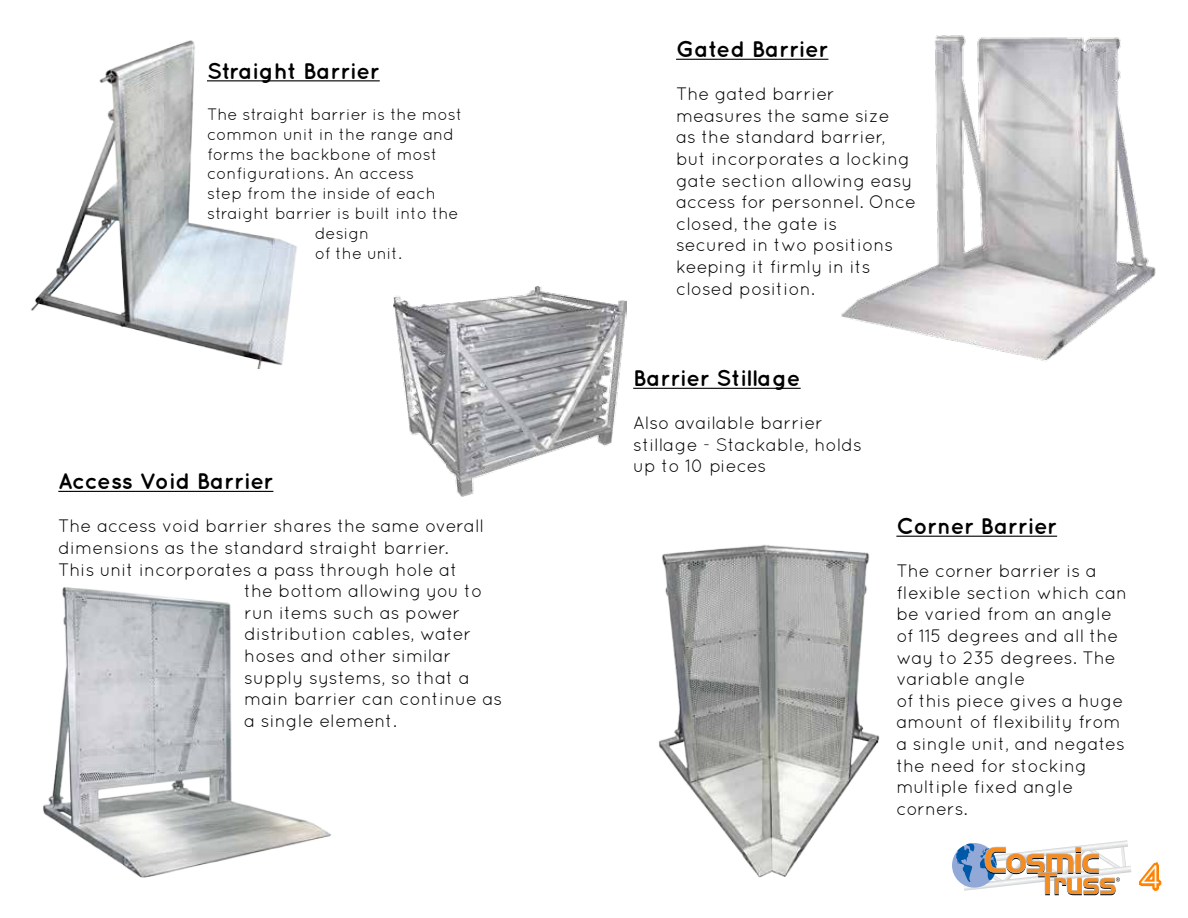
<style>
.page{position:relative;width:1188px;height:918px;background:#fff}
.page>*{position:absolute;margin:0;border:0;box-sizing:border-box;transform-origin:0 0}
.t1{font:33px "Quicksand";color:#fff}
.t2{font:700 22.5px "Quicksand";color:#000}
.t3{font:18px/21.6px "Quicksand";color:#000}
.t4{font:16.5px "Quicksand";color:#000}
</style>
<div class="page">
<img style="left:1105px;top:840px;width:23px;height:25px">
<img style="left:1120px;top:866px;width:11px;height:8px">
<div style="left:952px;top:843px;width:45px;height:45px;background:#92a9d7;border-radius:50%"></div>
<svg style="left:956px;top:843px;width:164px;height:52px"></svg>
<svg style="left:1138px;top:861px;width:24px;height:30px"></svg>
<hr style="left:207px;top:80px;width:173px;height:1px;background:#000">
<hr style="left:676px;top:59px;width:152px;height:1px;background:#000">
<hr style="left:58px;top:491px;width:215px;height:1px;background:#000">
<hr style="left:896px;top:536px;width:161px;height:1px;background:#000">
<img style="left:31px;top:40px;width:272px;height:328px">
<img style="left:659px;top:535px;width:253px;height:343px">
<img style="left:43px;top:587px;width:288px;height:291px">
<img style="left:825px;top:35px;width:331px;height:326px">
<img style="left:393px;top:287px;width:234px;height:209px">
<hr style="left:633px;top:388px;width:168px;height:1px;background:#000">
<p class="t2" style="left:207px;top:57px;width:174px">Straight Barrier</p>
<p class="t4" style="left:207px;top:105px;width:257px">The straight barrier is the most</p>
<p class="t4" style="left:207px;top:125px;width:248px">common unit in the range and</p>
<p class="t4" style="left:207px;top:144px;width:232px">forms the backbone of most</p>
<p class="t4" style="left:207px;top:164px;width:209px">configurations. An access</p>
<p class="t4" style="left:207px;top:184px;width:230px">step from the inside of each</p>
<p class="t4" style="left:207px;top:204px;width:253px">straight barrier is built into the</p>
<p class="t4" style="left:315px;top:224px;width:56px">design</p>
<p class="t4" style="left:315px;top:243px;width:88px">of the unit.</p>
<p class="t2" style="left:58px;top:468px;width:217px">Access Void Barrier</p>
<p class="t3" style="left:58px;top:515px;width:427px">The access void barrier shares the same overall</p>
<p class="t3" style="left:58px;top:537px;width:392px">dimensions as the standard straight barrier.</p>
<p class="t3" style="left:58px;top:558px;width:401px">This unit incorporates a pass through hole at</p>
<p class="t3" style="left:244px;top:580px;width:240px">the bottom allowing you to</p>
<p class="t3" style="left:244px;top:601px;width:218px">run items such as power</p>
<p class="t3" style="left:244px;top:623px;width:229px">distribution cables, water</p>
<p class="t3" style="left:244px;top:645px;width:209px">hoses and other similar</p>
<p class="t3" style="left:244px;top:666px;width:227px">supply systems, so that a</p>
<p class="t3" style="left:244px;top:688px;width:260px">main barrier can continue as</p>
<p class="t3" style="left:244px;top:709px;width:154px">a single element.</p>
<p class="t2" style="left:676px;top:36px;width:154px">Gated Barrier</p>
<p class="t3" style="left:676px;top:83px;width:242px">The gated barrier measures the same size<br>as the standard barrier, but incorporates a locking gate section allowing easy access for personnel. Once closed, the gate is<br>secured in two positions keeping it firmly in its closed position.</p>
<p class="t2" style="left:633px;top:365px;width:169px">Barrier Stillage</p>
<p class="t3" style="left:633px;top:412px;width:230px">Also available barrier stillage - Stackable, holds up to 10 pieces</p>
<p class="t2" style="left:896px;top:513px;width:162px">Corner Barrier</p>
<p class="t3" style="left:896px;top:560px;width:232px">The corner barrier is a flexible section which can be varied from an angle of 115 degrees and all the way to 235 degrees. The variable angle<br>of this piece gives a huge amount of flexibility from a single unit, and negates the need for stocking multiple fixed angle corners.</p>
<h1 class="t1" style="left:1140px;top:858px;width:23px">4</h1>
</div>
